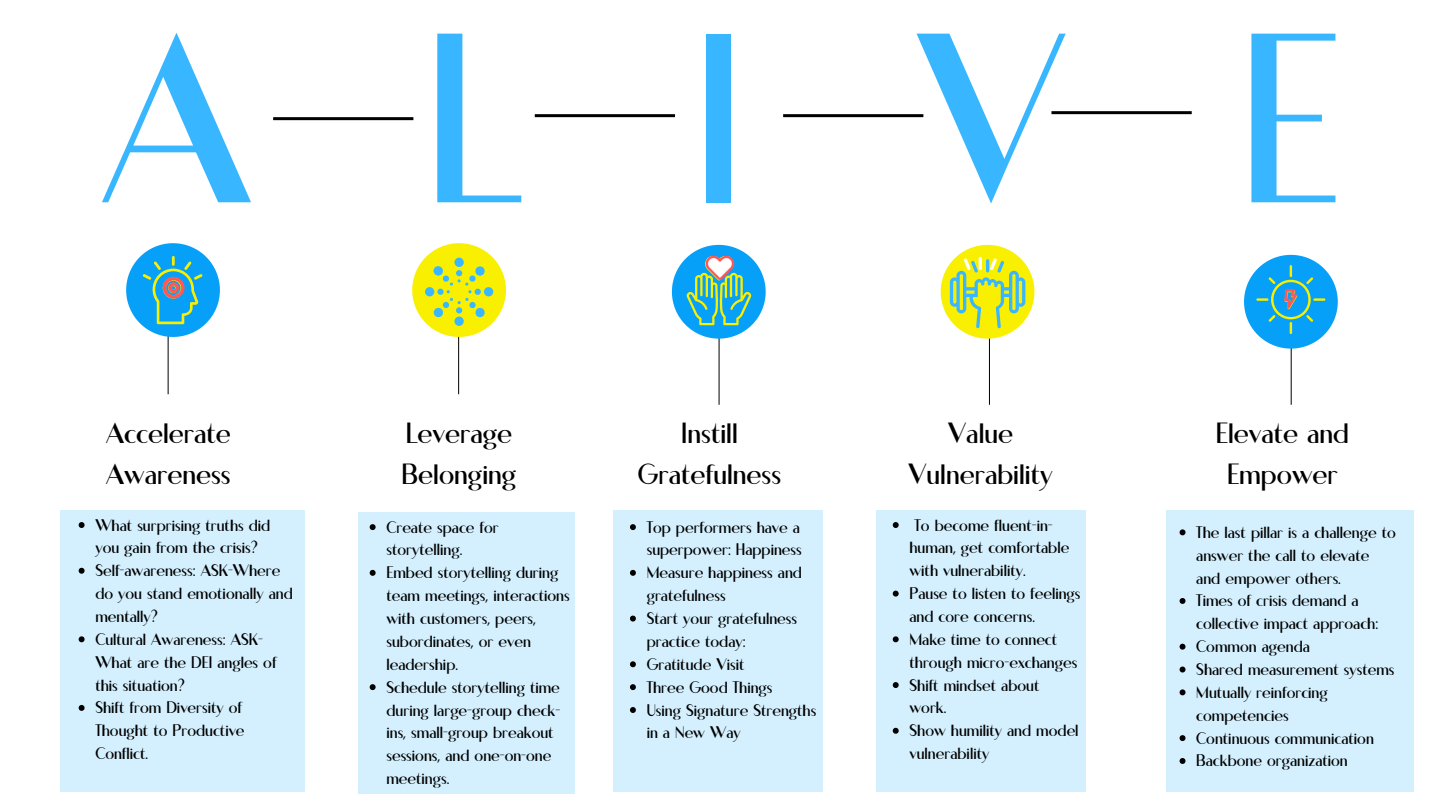
<style>
.page{position:relative;width:1440px;height:810px;background:#fff}
.page>*{position:absolute;margin:0;border:0;box-sizing:border-box;transform-origin:0 0}
.t1{font:241.3px "Japera";letter-spacing:.715em;color:#38b6ff}
.t2{font:29.3px/40.5px "Japera";color:#000;text-align:center}
.t3{font:16.8px/22.9px "Japera";color:#000}
</style>
<div class="page">
<hr style="left:273px;top:117px;width:140px;height:3px;background:#000">
<hr style="left:535px;top:114px;width:140px;height:3px;background:#000">
<hr style="left:783px;top:114px;width:140px;height:3px;background:#000">
<hr style="left:1051px;top:111px;width:141px;height:3px;background:#000">
<hr style="left:168px;top:308px;width:1px;height:86px;background:#000">
<hr style="left:458px;top:308px;width:1px;height:86px;background:#000">
<hr style="left:719px;top:319px;width:1px;height:86px;background:#000">
<hr style="left:989px;top:319px;width:1px;height:86px;background:#000">
<hr style="left:1291px;top:319px;width:1px;height:86px;background:#000">
<svg style="left:412px;top:243px;width:94px;height:94px"></svg>
<svg style="left:126px;top:243px;width:94px;height:94px"></svg>
<svg style="left:672px;top:245px;width:94px;height:94px"></svg>
<img style="left:703px;top:252px;width:33px;height:30px">
<svg style="left:941px;top:245px;width:93px;height:94px"></svg>
<svg style="left:1244px;top:255px;width:94px;height:94px"></svg>
<div style="left:60px;top:510px;width:245px;height:281px;background:#d4f0fe"></div>
<div style="left:358px;top:512px;width:216px;height:282px;background:#d4f0fe"></div>
<div style="left:613px;top:510px;width:210px;height:281px;background:#d4f0fe"></div>
<div style="left:876px;top:510px;width:210px;height:281px;background:#d4f0fe"></div>
<div style="left:1166px;top:510px;width:247px;height:281px;background:#d4f0fe"></div>
<svg style="left:79px;top:522px;width:6px;height:6px"></svg>
<svg style="left:79px;top:568px;width:6px;height:6px"></svg>
<svg style="left:79px;top:636px;width:6px;height:6px"></svg>
<svg style="left:79px;top:705px;width:6px;height:6px"></svg>
<svg style="left:370px;top:524px;width:6px;height:6px"></svg>
<svg style="left:370px;top:570px;width:6px;height:6px"></svg>
<svg style="left:370px;top:684px;width:6px;height:6px"></svg>
<svg style="left:630px;top:524px;width:6px;height:6px"></svg>
<svg style="left:630px;top:570px;width:6px;height:6px"></svg>
<svg style="left:630px;top:616px;width:6px;height:6px"></svg>
<svg style="left:630px;top:661px;width:6px;height:6px"></svg>
<svg style="left:630px;top:684px;width:6px;height:6px"></svg>
<svg style="left:630px;top:707px;width:6px;height:6px"></svg>
<svg style="left:893px;top:522px;width:6px;height:6px"></svg>
<svg style="left:893px;top:591px;width:6px;height:6px"></svg>
<svg style="left:893px;top:636px;width:6px;height:6px"></svg>
<svg style="left:893px;top:682px;width:6px;height:6px"></svg>
<svg style="left:893px;top:728px;width:6px;height:6px"></svg>
<svg style="left:1180px;top:529px;width:6px;height:6px"></svg>
<svg style="left:1180px;top:598px;width:6px;height:6px"></svg>
<svg style="left:1180px;top:644px;width:6px;height:6px"></svg>
<svg style="left:1180px;top:667px;width:6px;height:5px"></svg>
<svg style="left:1180px;top:689px;width:6px;height:6px"></svg>
<svg style="left:1180px;top:735px;width:6px;height:6px"></svg>
<svg style="left:1180px;top:758px;width:6px;height:6px"></svg>
<h1 class="t1" style="left:102px;top:-37px;width:1237px">ALIVE</h1>
<h2 class="t2" style="left:106px;top:413px;width:126px;text-align:left">Accelerate<br>Awareness</h2>
<h2 class="t2" style="left:402px;top:413px;width:116px;text-align:left">Leverage<br>Belonging</h2>
<h2 class="t2" style="left:638px;top:413px;width:145px">Instill<br>Gratefulness</h2>
<h2 class="t2" style="left:909px;top:413px;width:146px">Value<br>Vulnerability</h2>
<h2 class="t2" style="left:1216px;top:413px;width:134px">Elevate and<br>Empower</h2>
<p class="t3" style="left:95px;top:513px;width:199px">What surprising truths did you gain from the crisis?<br>Self-awareness: ASK-Where do you stand emotionally and mentally?<br>Cultural Awareness: ASK-<br>What are the DEI angles of this situation?<br>Shift from Diversity of<br>Thought to Productive<br>Conflict.</p>
<p class="t3" style="left:386px;top:515px;width:185px">Create space for storytelling.<br>Embed storytelling during team meetings, interactions with customers, peers, subordinates, or even leadership.<br>Schedule storytelling time during large-group check&shy;ins, small-group breakout sessions, and one-on-one meetings.</p>
<p class="t3" style="left:647px;top:515px;width:171px">Top performers have a superpower: Happiness<br>Measure happiness and gratefulness<br>Start your gratefulness practice today:<br>Gratitude Visit<br>Three Good Things<br>Using Signature Strengths in a New Way</p>
<p class="t3" style="left:910px;top:513px;width:173px">To become fluent-in&shy;human, get comfortable with vulnerability.<br>Pause to listen to feelings and core concerns.<br>Make time to connect through micro-exchanges<br>Shift mindset about work.<br>Show humility and model vulnerability</p>
<p class="t3" style="left:1196px;top:521px;width:201px">The last pillar is a challenge to answer the call to elevate and empower others.<br>Times of crisis demand a collective impact approach:<br>Common agenda<br>Shared measurement systems<br>Mutually reinforcing competencies<br>Continuous communication<br>Backbone organization</p>
</div>
